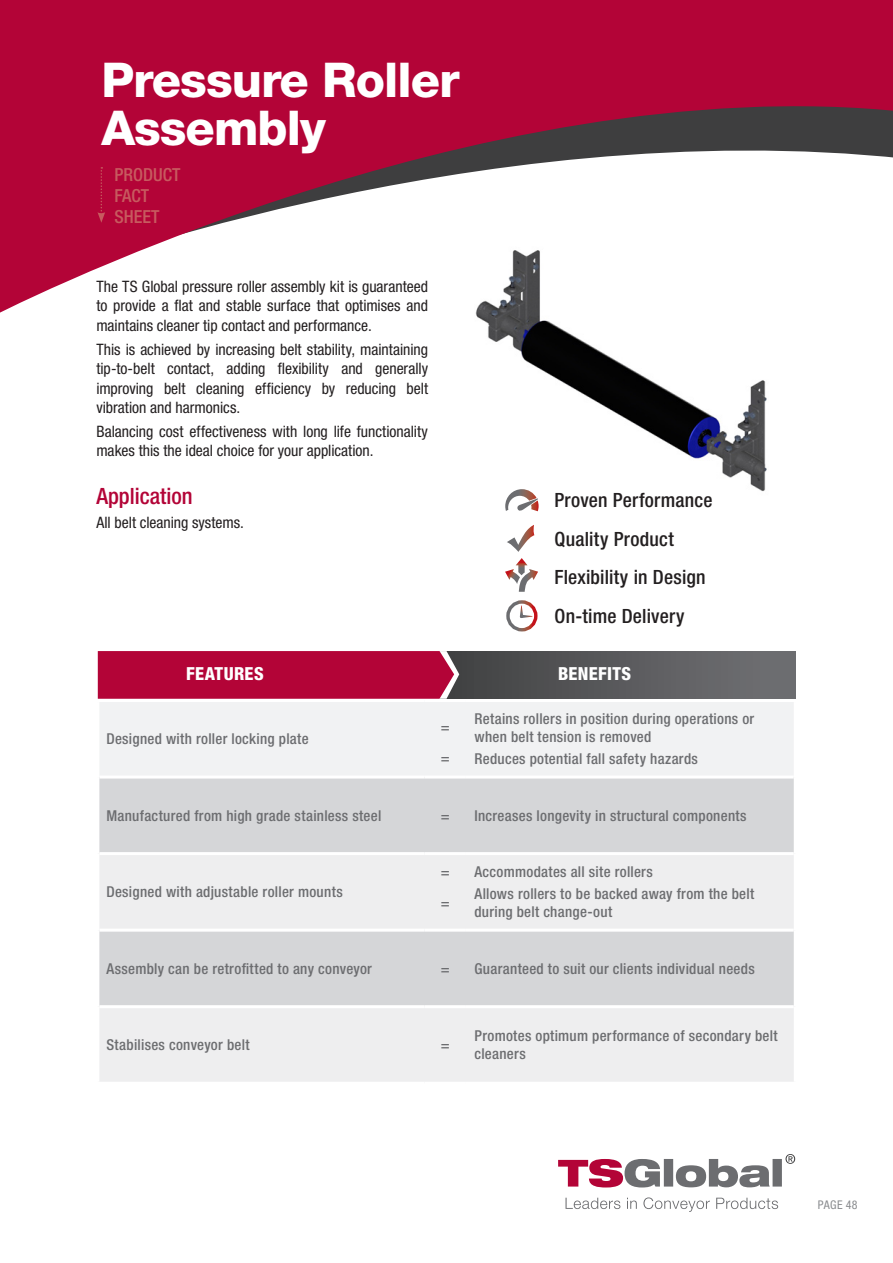
<style>
.page{position:relative;width:893px;height:1263px;background:#fff}
.page>*{position:absolute;margin:0;border:0;box-sizing:border-box;transform-origin:0 0}
.t1{font:800 48px/48px "Helvetica Neue CE";letter-spacing:-.02em;color:#fff}
.Large_Paragraph_Head{font:500 condensed 22.5px "Helvetica Neue LT Std";color:#b30437}
.t2{font:500 condensed 19.65px "Helvetica Neue LT Std";letter-spacing:.01em;color:#231f20}
.t3{font:500 condensed 18px/21px "Helvetica Neue LT Std";color:#c75b5f}
.t4{font:800 condensed 18px "Helvetica Neue LT Std";letter-spacing:.02em;color:#fff}
.t5{font:condensed 15.75px/19.5px "Helvetica Neue LT Std";color:#231f20;text-align:justify}
.t6{font:500 condensed 15px/18px "Helvetica Neue LT Std";letter-spacing:.02em;color:#6c6d70}
.t7{font:condensed 12px "Helvetica Neue LT Std";letter-spacing:.035em;color:#8a8c8f}
</style>
<div class="page">
<svg style="left:0;top:0;width:893px;height:313px;fill:#b30437"></svg>
<svg style="left:98px;top:167px;width:7px;height:56px"></svg>
<svg style="left:565px;top:1197px;width:213px;height:15px"></svg>
<svg style="left:558px;top:1154px;width:237px;height:33px"></svg>
<img style="left:452px;top:230px;width:368px;height:262px">
<svg style="left:507px;top:525px;width:27px;height:27px"></svg>
<svg style="left:505px;top:489px;width:34px;height:23px"></svg>
<svg style="left:508px;top:602px;width:28px;height:28px"></svg>
<div style="left:506px;top:600px;width:31px;height:31px;border:3px solid #fff;border-radius:50%"></div>
<svg style="left:520px;top:605px;width:12px;height:13px"></svg>
<svg style="left:505px;top:558px;width:33px;height:34px"></svg>
<div style="left:440px;top:651px;width:355px;height:48px;background:linear-gradient(to right,#404142,#717175)"></div>
<svg style="left:98px;top:651px;width:361px;height:48px;background:#b20a3b"></svg>
<div style="left:100px;top:702px;width:694px;height:73px;background:#f1f2f3"></div>
<div style="left:99px;top:778px;width:695px;height:74px;background:#d5d6d8"></div>
<svg style="left:99px;top:855px;width:695px;height:227px;background:#e5e6e7"></svg>
<hr style="left:99px;top:929px;width:326px;height:3px;background:#fff">
<hr style="left:425px;top:929px;width:41px;height:3px;background:#fff">
<hr style="left:466px;top:929px;width:328px;height:3px;background:#fff">
<hr style="left:99px;top:1005px;width:326px;height:3px;background:#fff">
<hr style="left:425px;top:1005px;width:41px;height:3px;background:#fff">
<hr style="left:466px;top:1005px;width:328px;height:3px;background:#fff">
<p class="t1" style="left:101px;top:56px;width:360px">Pressure Roller<br>Assembly</p>
<p class="t3" style="left:114px;top:164px;width:68px">PRODUCT<br>FACT<br>SHEET</p>
<p class="t5" style="left:96px;top:276px;width:333px">The TS Global pressure roller assembly kit is guaranteed to provide a flat and stable surface that optimises and maintains cleaner tip contact and performance.</p>
<p class="t5" style="left:96px;top:339px;width:333px">This is achieved by increasing belt stability, maintaining tip-to-belt contact, adding flexibility and generally improving belt cleaning efficiency by reducing belt vibration and harmonics.</p>
<p class="t5" style="left:96px;top:421px;width:333px">Balancing cost effectiveness with long life functionality makes this the ideal choice for your application.</p>
<p class="Large_Paragraph_Head" style="left:96px;top:482px;width:98px">Application</p>
<p class="t5" style="left:96px;top:512px;width:149px">All belt cleaning systems.</p>
<p class="t2" style="left:554px;top:488px;width:160px">Proven Performance</p>
<p class="t2" style="left:554px;top:527px;width:121px">Quality Product</p>
<p class="t2" style="left:554px;top:565px;width:153px">Flexibility in Design</p>
<p class="t2" style="left:554px;top:604px;width:131px">On-time Delivery</p>
<p class="t4" style="left:186px;top:663px;width:79px">FEATURES</p>
<p class="t4" style="left:558px;top:663px;width:75px">BENEFITS</p>
<p class="t6" style="left:106px;top:730px;width:204px">Designed with roller locking plate</p>
<p class="t6" style="left:441px;top:718px;width:10px">=</p>
<p class="t6" style="left:441px;top:749px;width:10px">=</p>
<p class="t6" style="left:474px;top:709px;width:281px">Retains rollers in position during operations or when belt tension is removed</p>
<p class="t6" style="left:474px;top:750px;width:225px">Reduces potential fall safety hazards</p>
<p class="t6" style="left:106px;top:806px;width:276px">Manufactured from high grade stainless steel</p>
<p class="t6" style="left:441px;top:806px;width:10px">=</p>
<p class="t6" style="left:474px;top:806px;width:274px">Increases longevity in structural components</p>
<p class="t6" style="left:106px;top:883px;width:238px">Designed with adjustable roller mounts</p>
<p class="t6" style="left:441px;top:862px;width:10px">=</p>
<p class="t6" style="left:441px;top:893px;width:10px">=</p>
<p class="t6" style="left:474px;top:862px;width:180px">Accommodates all site rollers</p>
<p class="t6" style="left:474px;top:885px;width:281px">Allows rollers to be backed away from the belt during belt change-out</p>
<p class="t6" style="left:106px;top:959px;width:267px">Assembly can be retrofitted to any conveyor</p>
<p class="t6" style="left:441px;top:959px;width:10px">=</p>
<p class="t6" style="left:474px;top:959px;width:282px">Guaranteed to suit our clients individual needs</p>
<p class="t6" style="left:106px;top:1036px;width:145px">Stabilises conveyor belt</p>
<p class="t6" style="left:441px;top:1036px;width:10px">=</p>
<p class="t6" style="left:474px;top:1027px;width:305px">Promotes optimum performance of secondary belt cleaners</p>
<p class="t7" style="left:818px;top:1198px;width:41px">PAGE 48</p>
</div>
